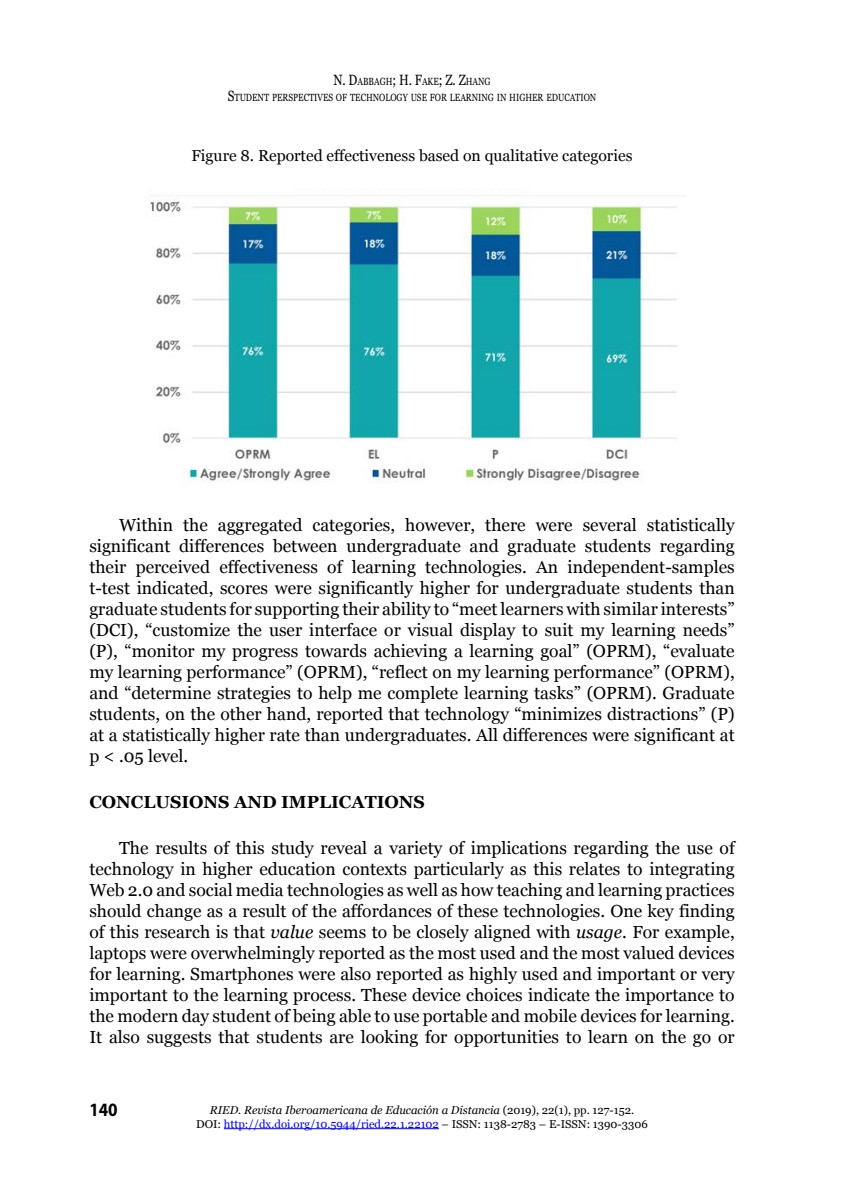
<style>
.page{position:relative;width:844px;height:1191px;background:#fff}
.page>*{position:absolute;margin:0;border:0;box-sizing:border-box;transform-origin:0 0}
.t1{font:700 18.9px "Myriad Pro";color:#000;scale:.9 1}
.t2{font:17.5px/21px "Georgia";color:#000;text-align:justify}
.t3{font:700 17.5px "Georgia";color:#000}
.t4{font:15.75px "Georgia";color:#000}
.t5{font:11.38px/13.7px "Georgia";color:#000;text-align:center}
.t6{font:10.33px/15.8px "Georgia";color:#000;text-align:center;scale:.8 1}
.s1{font-size:14.88px}
.s2{font-style:italic}
.s3{color:#00f}
</style>
<div class="page">
<img style="left:150px;top:195px;width:527px;height:288px">
<hr style="left:224px;top:1128px;width:215px;height:1px;background:#00f">
<p class="t6" style="left:228px;top:73px;width:462px"><span class="s1">N. D</span>ABBAGH<span class="s1">; H. F</span>AKE<span class="s1">; Z. Z</span>HANG<br><span class="s1">S</span>TUDENT PERSPECTIVES OF TECHNOLOGY USE FOR LEARNING IN HIGHER EDUCATION</p>
<p class="t4" style="left:191px;top:144px;width:442px">Figure 8. Reported effectiveness based on qualitative categories</p>
<p class="t2" style="left:89px;top:513px;width:646px;text-indent:30px">Within the aggregated categories, however, there were several statistically significant differences between undergraduate and graduate students regarding their perceived effectiveness of learning technologies. An independent-samples t-test indicated, scores were significantly higher for undergraduate students than graduate students for supporting their ability to “meet learners with similar interests” (DCI), “customize the user interface or visual display to suit my learning needs” (P), “monitor my progress towards achieving a learning goal” (OPRM), “evaluate my learning performance” (OPRM), “reflect on my learning performance” (OPRM), and “determine strategies to help me complete learning tasks” (OPRM). Graduate students, on the other hand, reported that technology “minimizes distractions” (P) at a statistically higher rate than undergraduates. All differences were significant at p &lt; .05 level.</p>
<p class="t3" style="left:89px;top:788px;width:337px">CONCLUSIONS AND IMPLICATIONS</p>
<p class="t2" style="left:89px;top:836px;width:646px;text-indent:30px">The results of this study reveal a variety of implications regarding the use of technology in higher education contexts particularly as this relates to integrating Web 2.0 and social media technologies as well as how teaching and learning practices should change as a result of the affordances of these technologies. One key finding of this research is that <span class="s2">value</span> seems to be closely aligned with <span class="s2">usage</span>. For example, laptops were overwhelmingly reported as the most used and the most valued devices for learning. Smartphones were also reported as highly used and important or very important to the learning process. These device choices indicate the importance to the modern day student of being able to use portable and mobile devices for learning.<br>It also suggests that students are looking for opportunities to learn on the go or</p>
<p class="t1" style="left:89px;top:1097px;width:33px">140</p>
<p class="t5" style="left:196px;top:1102px;width:453px"><span class="s2">RIED. Revista Iberoamericana de Educación a Distancia</span> (2019), 22(1), pp. 127-152.<br>DOI: <span class="s3">http://dx.doi.org/10.5944/ried.22.1.22102</span> – ISSN: 1138-2783 – E-ISSN: 1390-3306</p>
</div>
